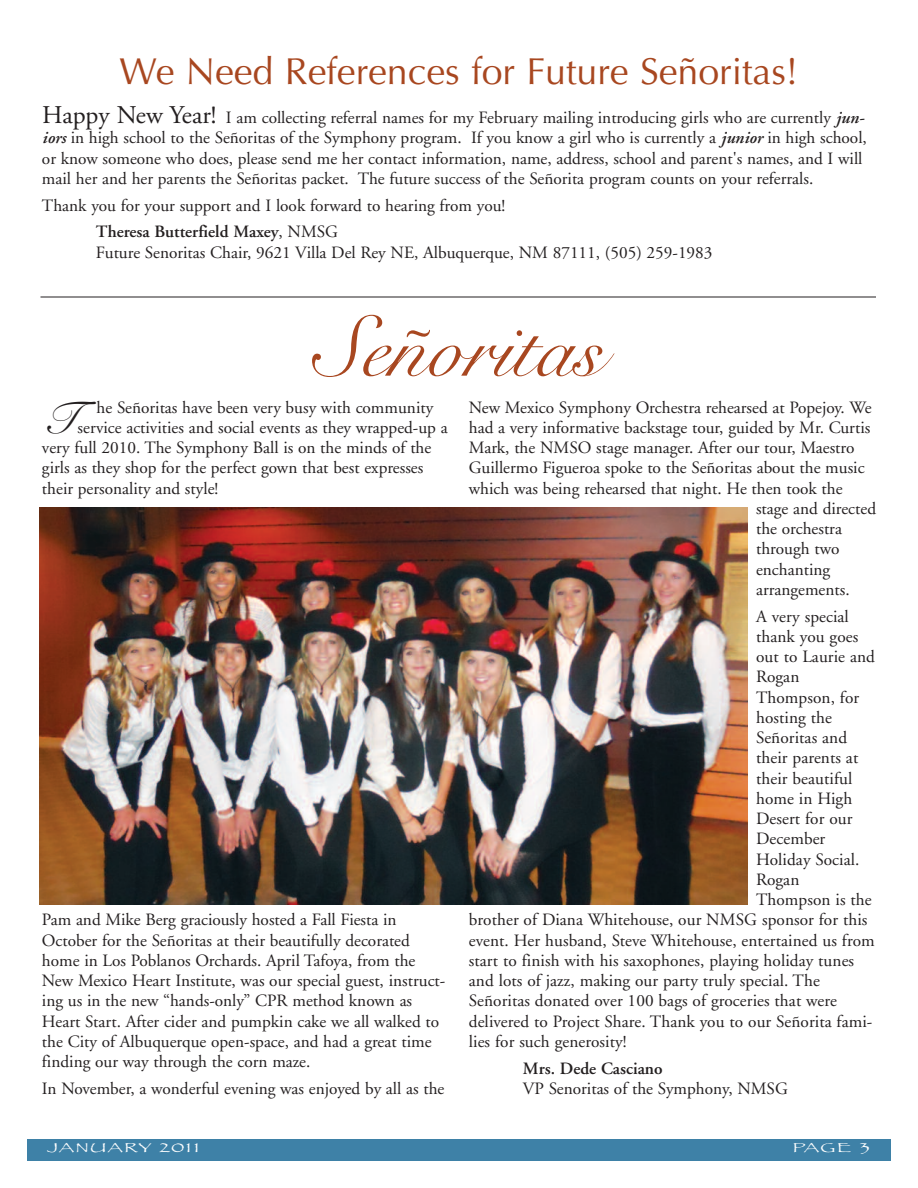
<style>
.page{position:relative;width:918px;height:1188px;background:#fff}
.page>*{position:absolute;margin:0;border:0;box-sizing:border-box;transform-origin:0 0}
.t1{font:85.5px "Snell Roundhand Script";color:#a84720}
.t2{font:45.9px "Snell Roundhand Script";color:#231f20}
.t3{font:37.5px "Optima";color:#a84720}
.t4{font:17.25px/20.2px "Adobe Garamond";color:#231f20}
.t5{font:600 17.25px "Adobe Garamond";color:#231f20}
.t6{font:13.5px "Papyrus Plain";letter-spacing:.075em;color:#fff;scale:1.5 1}
.s1{font-size:25.5px}
.s2{font-weight:600;font-style:italic}
.s3{font-weight:600}
</style>
<div class="page">
<div style="left:27px;top:1080px;width:864px;height:81px;background:#3e81a7"></div>
<div style="left:23px;top:1042px;width:871px;height:96px;background:#fff"></div>
<img style="left:39px;top:507px;width:708px;height:397px">
<hr style="left:40px;top:297px;width:836px;height:1px;background:#231f20">
<h3 class="t3" style="left:120px;top:56px;width:680px">We Need References for Future Señoritas!</h3>
<p class="t4" style="left:42px;top:109px;width:826px"><span class="s1">Happy New Year!</span> I am collecting referral names for my February mailing introducing girls who are currently <span class="s2">jun&shy;iors</span> in high school to the Señoritas of the Symphony program. If you know a girl who is currently a <span class="s2">junior</span> in high school, or know someone who does, please send me her contact information, name, address, school and parent's names, and I will mail her and her parents the Señoritas packet. The future success of the Señorita program counts on your referrals.</p>
<p class="t4" style="left:96px;top:193px;width:411px;line-height:26.7px;text-indent:-54px">Thank you for your support and I look forward to hearing from you!<br><span class="s3">Theresa Butterfield Maxey</span>, NMSG</p>
<p class="t4" style="left:96px;top:243px;width:618px">Future Senoritas Chair, 9621 Villa Del Rey NE, Albuquerque, NM 87111, (505) 259-1983</p>
<h1 class="t1" style="left:314px;top:316px;width:291px">Señoritas</h1>
<h2 class="t2" style="left:42px;top:401px;width:37px">T</h2>
<p class="t4" style="left:97px;top:399px;width:338px">he Señoritas have been very busy with community</p>
<p class="t4" style="left:78px;top:419px;width:372px">service activities and social events as they wrapped-up a</p>
<p class="t4" style="left:42px;top:439px;width:391px">very full 2010. The Symphony Ball is on the minds of the</p>
<p class="t4" style="left:42px;top:459px;width:383px">girls as they shop for the perfect gown that best expresses</p>
<p class="t4" style="left:42px;top:480px;width:178px">their personality and style!</p>
<p class="t4" style="left:42px;top:911px;width:405px">Pam and Mike Berg graciously hosted a Fall Fiesta in October for the Señoritas at their beautifully decorated home in Los Poblanos Orchards. April Tafoya, from the New Mexico Heart Institute, was our special guest, instruct&shy;ing us in the new “hands-only” CPR method known as Heart Start. After cider and pumpkin cake we all walked to the City of Albuquerque open-space, and had a great time finding our way through the corn maze.</p>
<p class="t4" style="left:42px;top:1080px;width:404px">In November, a wonderful evening was enjoyed by all as the</p>
<p class="t4" style="left:469px;top:399px;width:404px">New Mexico Symphony Orchestra rehearsed at Popejoy. We</p>
<p class="t4" style="left:469px;top:419px;width:403px">had a very informative backstage tour, guided by Mr. Curtis</p>
<p class="t4" style="left:469px;top:439px;width:387px">Mark, the NMSO stage manager. After our tour, Maestro</p>
<p class="t4" style="left:469px;top:459px;width:397px">Guillermo Figueroa spoke to the Señoritas about the music</p>
<p class="t4" style="left:469px;top:480px;width:375px">which was being rehearsed that night. He then took the</p>
<p class="t4" style="left:756px;top:500px;width:122px">stage and directed</p>
<p class="t4" style="left:756px;top:520px;width:87px">the orchestra</p>
<p class="t4" style="left:756px;top:540px;width:85px">through two</p>
<p class="t4" style="left:756px;top:561px;width:76px">enchanting</p>
<p class="t4" style="left:756px;top:581px;width:95px">arrangements.</p>
<p class="t4" style="left:756px;top:608px;width:94px">A very special</p>
<p class="t4" style="left:756px;top:628px;width:104px">thank you goes</p>
<p class="t4" style="left:756px;top:648px;width:120px">out to Laurie and</p>
<p class="t4" style="left:756px;top:668px;width:45px">Rogan</p>
<p class="t4" style="left:756px;top:689px;width:105px">Thompson, for</p>
<p class="t4" style="left:756px;top:709px;width:77px">hosting the</p>
<p class="t4" style="left:756px;top:729px;width:93px">Señoritas and</p>
<p class="t4" style="left:756px;top:749px;width:104px">their parents at</p>
<p class="t4" style="left:756px;top:770px;width:98px">their beautiful</p>
<p class="t4" style="left:756px;top:790px;width:98px">home in High</p>
<p class="t4" style="left:756px;top:810px;width:98px">Desert for our</p>
<p class="t4" style="left:756px;top:830px;width:71px">December</p>
<p class="t4" style="left:756px;top:851px;width:105px">Holiday Social.</p>
<p class="t4" style="left:756px;top:871px;width:45px">Rogan</p>
<p class="t4" style="left:756px;top:891px;width:117px">Thompson is the</p>
<p class="t4" style="left:469px;top:911px;width:400px">brother of Diana Whitehouse, our NMSG sponsor for this</p>
<p class="t4" style="left:469px;top:932px;width:407px">event. Her husband, Steve Whitehouse, entertained us from</p>
<p class="t4" style="left:469px;top:952px;width:387px">start to finish with his saxophones, playing holiday tunes</p>
<p class="t4" style="left:469px;top:972px;width:353px">and lots of jazz, making our party truly special. The</p>
<p class="t4" style="left:469px;top:992px;width:370px">Señoritas donated over 100 bags of groceries that were</p>
<p class="t4" style="left:469px;top:1013px;width:405px">delivered to Project Share. Thank you to our Señorita fami-</p>
<p class="t4" style="left:469px;top:1033px;width:159px">lies for such generosity!</p>
<p class="t5" style="left:523px;top:1061px;width:141px">Mrs. Dede Casciano</p>
<p class="t4" style="left:523px;top:1080px;width:267px">VP Senoritas of the Symphony, NMSG</p>
<p class="t6" style="left:47px;top:1140px;width:103px">JANUARY 2011</p>
<p class="t6" style="left:792px;top:1140px;width:53px">PAGE 3</p>
</div>
